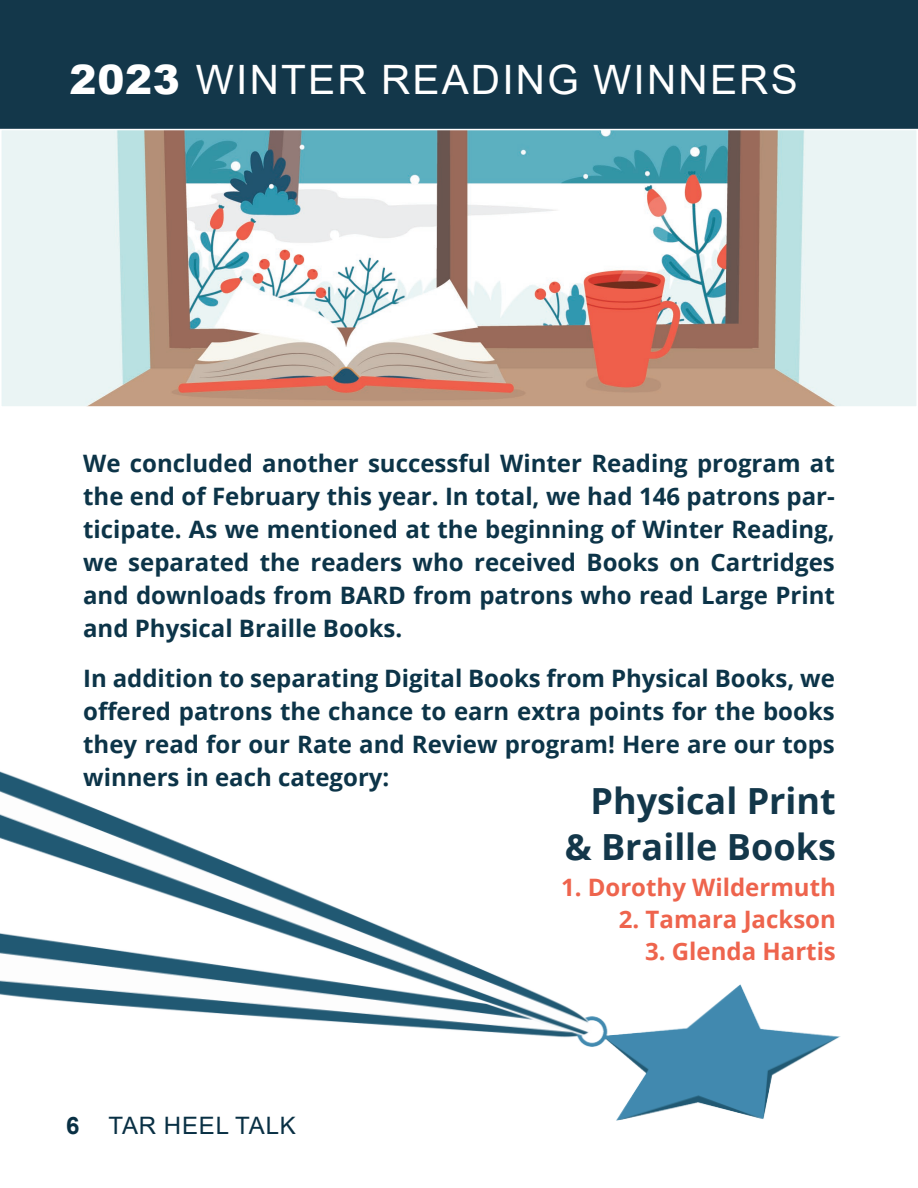
<style>
.page{position:relative;width:918px;height:1188px;background:#fff}
.page>*{position:absolute;margin:0;border:0;box-sizing:border-box;transform-origin:0 0}
.Page_Headline_on_Blu{font:40.5px "Arial";letter-spacing:.055em;color:#fff}
.Paragraph_heading_16{font:700 36px "Open Sans";color:#13374a}
.Paragraph_heading_16-2{font:700 24px/33px "Open Sans";color:#0c3448;text-align:justify}
.Paragraph_heading_16-3{font:700 24px "Open Sans";color:#ee644d}
.t1{font:24px "Arial";letter-spacing:.035em;color:#093044}
.s1{font-weight:900}
.s2{font-weight:700}
</style>
<div class="page">
<div style="left:0;top:0;width:918px;height:129px;background:#13374a"></div>
<img style="left:3px;top:132px;width:912px;height:273px">
<div style="left:0;top:129px;width:918px;height:279px;border:2px solid #fff"></div>
<img style="left:0;top:771px;width:841px;height:350px">
<p class="Page_Headline_on_Blu" style="left:70px;top:52px;width:730px"><span class="s1">2023</span> WINTER READING WINNERS</p>
<p class="Paragraph_heading_16-2" style="left:83px;top:447px;width:753px">We concluded another successful Winter Reading program at the end of February this year. In total, we had 146 patrons par&shy;ticipate. As we mentioned at the beginning of Winter Reading, we separated the readers who received Books on Cartridges and downloads from BARD from patrons who read Large Print and Physical Braille Books.</p>
<p class="Paragraph_heading_16-2" style="left:83px;top:661px;width:753px">In addition to separating Digital Books from Physical Books, we offered patrons the chance to earn extra points for the books they read for our Rate and Review program! Here are our tops winners in each category:</p>
<p class="Paragraph_heading_16" style="left:590px;top:775px;width:247px">Physical Print</p>
<p class="Paragraph_heading_16" style="left:565px;top:822px;width:273px">&amp; Braille Books</p>
<p class="Paragraph_heading_16-3" style="left:561px;top:871px;width:276px">1. Dorothy Wildermuth</p>
<p class="Paragraph_heading_16-3" style="left:619px;top:903px;width:219px">2. Tamara Jackson</p>
<p class="Paragraph_heading_16-3" style="left:645px;top:935px;width:192px">3. Glenda Hartis</p>
<p class="t1" style="left:66px;top:1109px;width:231px"><span class="s2">6</span> TAR HEEL TALK</p>
</div>
